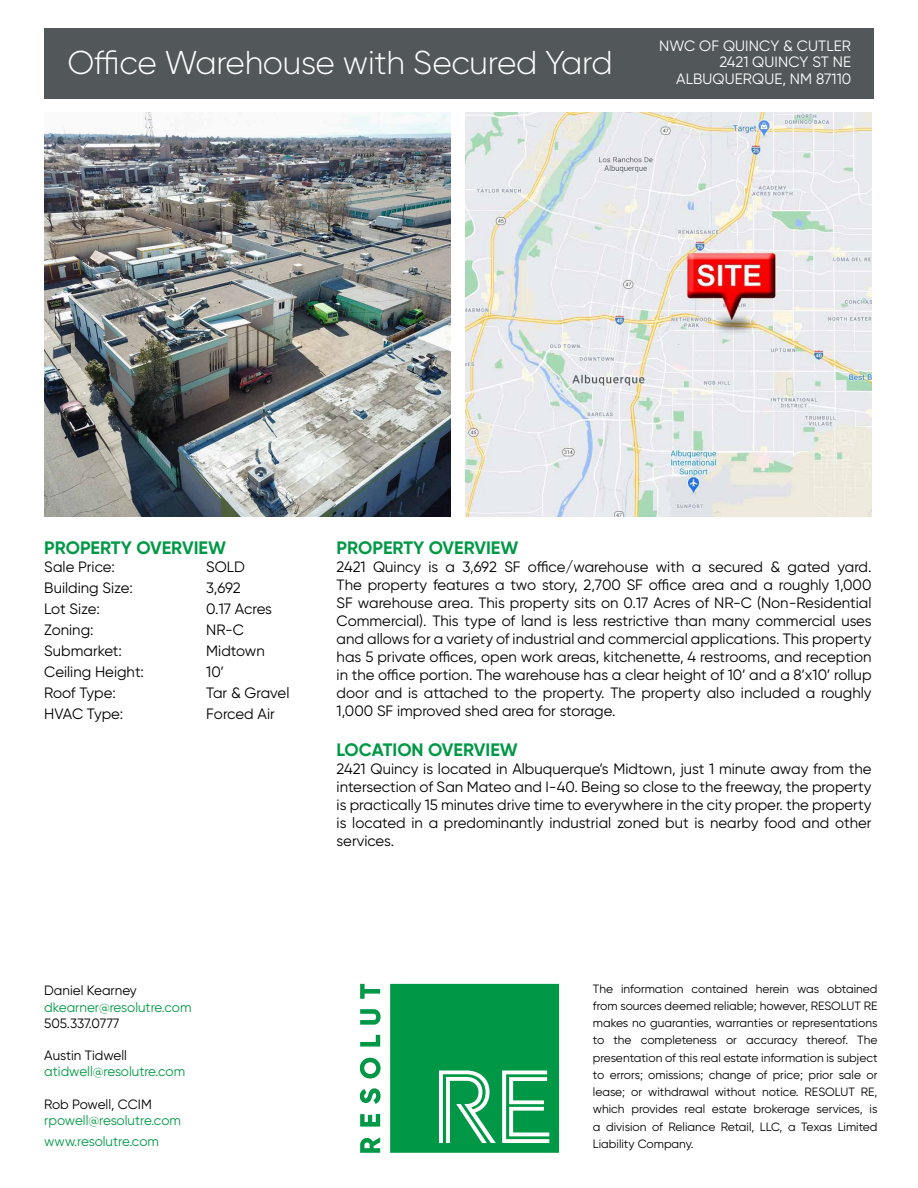
<style>
.page{position:relative;width:918px;height:1188px;background:#fff}
.page>*{position:absolute;margin:0;border:0;box-sizing:border-box;transform-origin:0 0}
.t1{font:300 33px "Gilroy";letter-spacing:-.01em;color:#fff}
.t2{font:700 18px "Gilroy";color:#009846}
.t3{font:15px/18px "Gilroy";color:#000;text-align:justify}
.t4{font:15px/16.5px "Gilroy";letter-spacing:.01em;color:#fff;text-align:right}
.t5{font:13.5px/21px "Gilroy";color:#009846}
.t6{font:13.5px "Gilroy";color:#000}
.t7{font:12px/17.2px "Gilroy";color:#000;text-align:justify}
</style>
<div class="page">
<svg style="left:360px;top:984px;width:199px;height:169px"></svg>
<div style="left:44px;top:28px;width:830px;height:70px;background:#52575a"></div>
<img style="left:465px;top:112px;width:407px;height:404px">
<img style="left:44px;top:112px;width:407px;height:404px">
<h1 class="t1" style="left:67px;top:43px;width:547px">Office Warehouse with Secured Yard</h1>
<p class="t4" style="left:659px;top:37px;width:194px">NWC OF QUINCY &amp; CUTLER<br>2421 QUINCY ST NE<br>ALBUQUERQUE, NM 87110</p>
<p class="t2" style="left:44px;top:537px;width:183px">PROPERTY OVERVIEW</p>
<p class="t3" style="left:44px;top:558px;width:72px">Sale Price:</p>
<p class="t3" style="left:206px;top:558px;width:40px">SOLD</p>
<p class="t3" style="left:44px;top:579px;width:90px">Building Size:</p>
<p class="t3" style="left:206px;top:579px;width:36px">3,692</p>
<p class="t3" style="left:44px;top:600px;width:57px">Lot Size:</p>
<p class="t3" style="left:206px;top:600px;width:67px">0.17 Acres</p>
<p class="t3" style="left:44px;top:621px;width:51px">Zoning:</p>
<p class="t3" style="left:206px;top:621px;width:39px">NR-C</p>
<p class="t3" style="left:44px;top:642px;width:79px">Submarket:</p>
<p class="t3" style="left:206px;top:642px;width:60px">Midtown</p>
<p class="t3" style="left:44px;top:663px;width:101px">Ceiling Height:</p>
<p class="t3" style="left:206px;top:663px;width:19px">10’</p>
<p class="t3" style="left:44px;top:684px;width:73px">Roof Type:</p>
<p class="t3" style="left:206px;top:684px;width:85px">Tar &amp; Gravel</p>
<p class="t3" style="left:44px;top:705px;width:81px">HVAC Type:</p>
<p class="t3" style="left:206px;top:705px;width:70px">Forced Air</p>
<p class="t2" style="left:337px;top:537px;width:183px">PROPERTY OVERVIEW</p>
<p class="t3" style="left:337px;top:558px;width:536px">2421 Quincy is a 3,692 SF office/warehouse with a secured &amp; gated yard.<br>The property features a two story, 2,700 SF office area and a roughly 1,000<br>SF warehouse area. This property sits on 0.17 Acres of NR-C (Non-Residential Commercial). This type of land is less restrictive than many commercial uses and allows for a variety of industrial and commercial applications. This property has 5 private offices, open work areas, kitchenette, 4 restrooms, and reception in the office portion. The warehouse has a clear height of 10’ and a 8’x10’ rollup door and is attached to the property. The property also included a roughly 1,000 SF improved shed area for storage.</p>
<p class="t2" style="left:337px;top:738px;width:183px">LOCATION OVERVIEW</p>
<p class="t3" style="left:337px;top:760px;width:536px">2421 Quincy is located in Albuquerque’s Midtown, just 1 minute away from the intersection of San Mateo and I-40. Being so close to the freeway, the property is practically 15 minutes drive time to everywhere in the city proper. the property is located in a predominantly industrial zoned but is nearby food and other services.</p>
<p class="t6" style="left:44px;top:983px;width:94px">Daniel Kearney</p>
<p class="t5" style="left:44px;top:996px;width:149px">dkearner@resolutre.com</p>
<p class="t6" style="left:44px;top:1015px;width:77px">505.337.0777</p>
<p class="t6" style="left:44px;top:1047px;width:84px">Austin Tidwell</p>
<p class="t5" style="left:44px;top:1061px;width:142px">atidwell@resolutre.com</p>
<p class="t6" style="left:44px;top:1096px;width:109px">Rob Powell, CCIM</p>
<p class="t5" style="left:44px;top:1110px;width:138px">rpowell@resolutre.com www.resolutre.com</p>
<p class="t7" style="left:593px;top:980px;width:286px">The information contained herein was obtained from sources deemed reliable; however, RESOLUT RE makes no guaranties, warranties or representations to the completeness or accuracy thereof. The presentation of this real estate information is subject to errors; omissions; change of price; prior sale or lease; or withdrawal without notice. RESOLUT RE, which provides real estate brokerage services, is a division of Reliance Retail, LLC, a Texas Limited Liability Company.</p>
</div>
